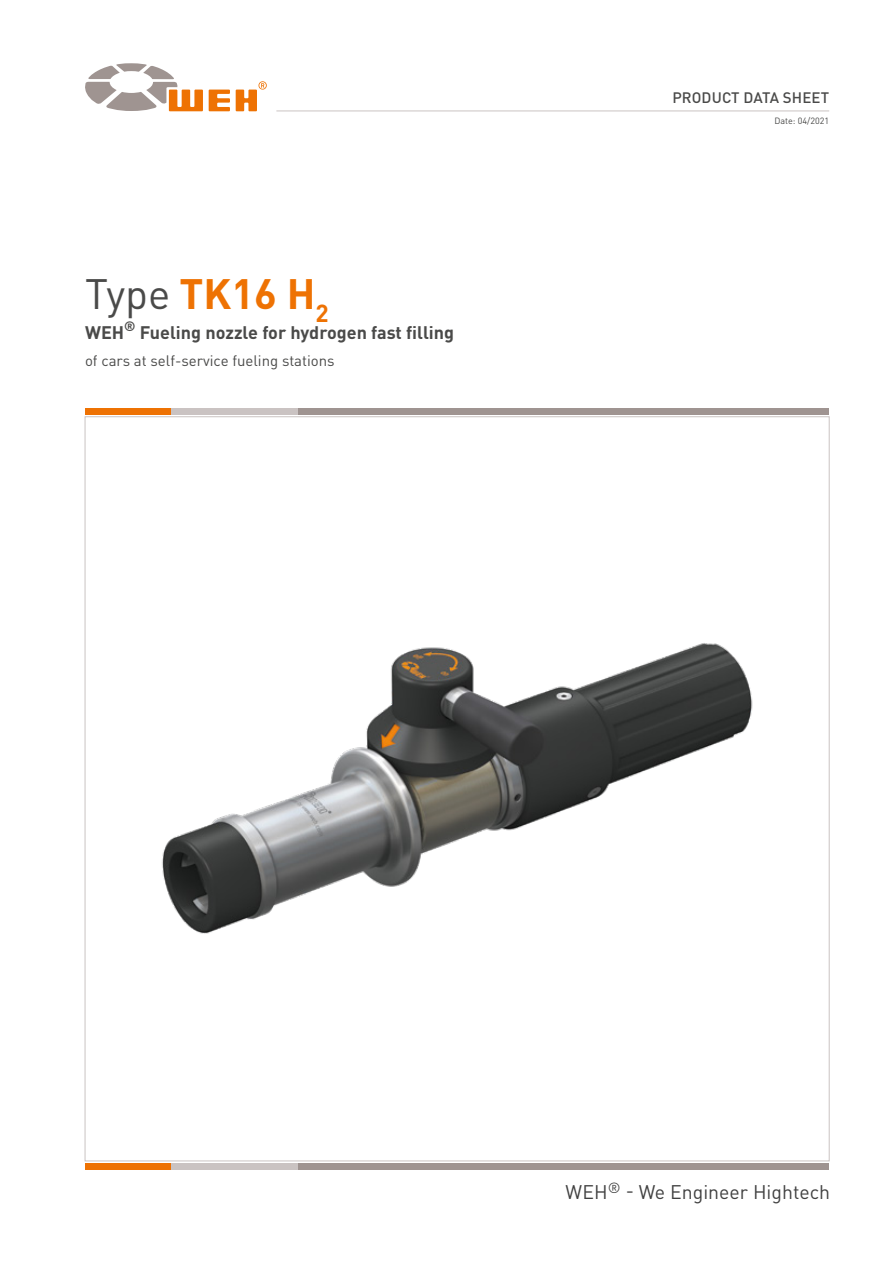
<style>
.page{position:relative;width:893px;height:1263px;background:#fff}
.page>*{position:absolute;margin:0;border:0;box-sizing:border-box;transform-origin:0 0}
.t1{font:700 42px "DIN Pro";color:#ee7203}
.t2{font:19.5px "DIN Pro";color:#000}
.t3{font:700 18px "DIN Pro";color:#4a4a49}
.t4{font:15px "DIN Pro";color:#4a4a49}
.t5{font:500 15px "DIN Pro";letter-spacing:.01em;color:#4a4a49}
.t6{font:9px "DIN Pro";color:#4a4a49}
.s1{font-weight:400;color:#4a4a49}
</style>
<div class="page">
<hr style="left:276px;top:111px;width:553px;height:1px;background:#cac3c2">
<div style="left:298px;top:408px;width:531px;height:7px;background:#9f9491"></div>
<div style="left:170px;top:408px;width:128px;height:7px;background:#cac3c2"></div>
<div style="left:85px;top:408px;width:85px;height:7px;background:#ee7203"></div>
<div style="left:298px;top:1163px;width:531px;height:6px;background:#9f9491"></div>
<div style="left:170px;top:1163px;width:128px;height:6px;background:#cac3c2"></div>
<div style="left:85px;top:1163px;width:85px;height:6px;background:#ee7203"></div>
<svg style="left:85px;top:63px;width:118px;height:48px"></svg>
<svg style="left:209px;top:90px;width:21px;height:21px"></svg>
<svg style="left:236px;top:81px;width:31px;height:30px"></svg>
<img style="left:85px;top:465px;width:744px;height:572px">
<h1 class="t1" style="left:85px;top:258px;width:245px"><span class="s1">Type</span> TK16 H<sub>2</sub></h1>
<p class="t3" style="left:85px;top:317px;width:371px">WEH<sup>®</sup> Fueling nozzle for hydrogen fast filling</p>
<p class="t4" style="left:85px;top:348px;width:251px">of cars at self-service fueling stations</p>
<p class="t5" style="left:672px;top:85px;width:158px">PRODUCT DATA SHEET</p>
<p class="t6" style="left:774px;top:113px;width:56px">Date: 04/2021</p>
<p class="t2" style="left:566px;top:1177px;width:266px">WEH<sup>®</sup> - We Engineer Hightech</p>
</div>
